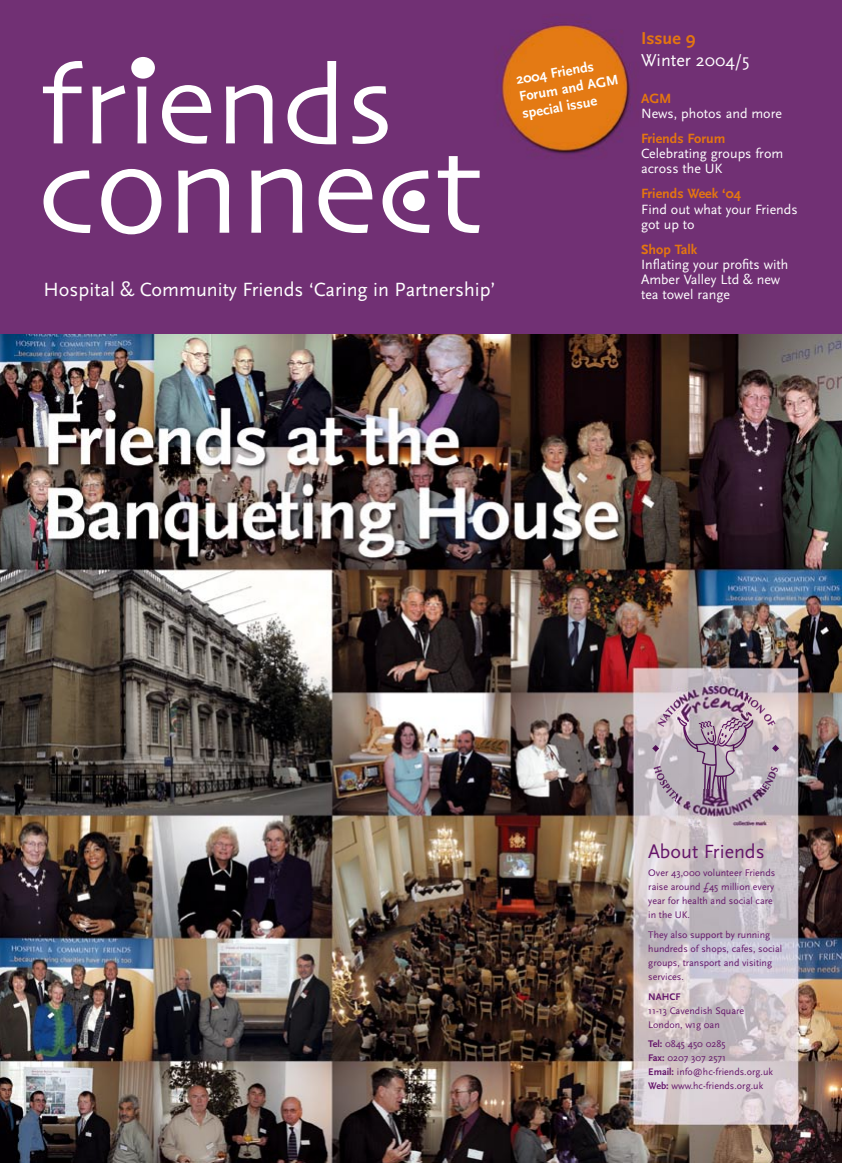
<style>
.page{position:relative;width:842px;height:1163px;background:#fff}
.page>*{position:absolute;margin:0;border:0;box-sizing:border-box;transform-origin:0 0}
.t1{font:20px "Scala Sans";color:#fff}
.t2{font:20px "Scala Sans";color:#65166a}
.t3{font:18px "Scala Sans";color:#fff}
.t4{font:700 18px "Scala Sans";color:#e4760f}
.t5{font:700 14.4px/17.2px "Scala Sans";color:#fff}
.t6{font:14px/15px "Scala Sans";color:#fff}
.t7{font:700 14px "Scala Sans";color:#e4760f}
.t8{font:10px/14px "Scala Sans";color:#65166a}
.t9{font:700 10px "Scala Sans";color:#65166a}
.s1{font-weight:700}
</style>
<div class="page">
<img style="left:0;top:0;width:842px;height:1162px">
<svg style="left:44px;top:170px;width:47px;height:63px"></svg>
<svg style="left:101px;top:169px;width:60px;height:65px"></svg>
<svg style="left:178px;top:169px;width:51px;height:64px"></svg>
<svg style="left:251px;top:169px;width:51px;height:64px"></svg>
<svg style="left:319px;top:169px;width:53px;height:64px"></svg>
<svg style="left:383px;top:170px;width:47px;height:63px"></svg>
<svg style="left:438px;top:156px;width:42px;height:77px"></svg>
<div style="left:403px;top:190px;width:22px;height:21px;background:#fff;border-radius:50%"></div>
<svg style="left:43px;top:61px;width:40px;height:82px"></svg>
<svg style="left:93px;top:85px;width:32px;height:58px"></svg>
<svg style="left:137px;top:78px;width:10px;height:65px"></svg>
<svg style="left:162px;top:85px;width:49px;height:59px"></svg>
<svg style="left:226px;top:85px;width:47px;height:58px"></svg>
<svg style="left:287px;top:61px;width:49px;height:83px"></svg>
<svg style="left:352px;top:86px;width:36px;height:58px"></svg>
<div style="left:131px;top:57px;width:24px;height:22px;background:#fff;border-radius:50%"></div>
<img style="left:678px;top:719px;width:75px;height:70px">
<svg style="left:652px;top:744px;width:7px;height:7px"></svg>
<svg style="left:653px;top:765px;width:25px;height:38px"></svg>
<svg style="left:760px;top:766px;width:18px;height:23px"></svg>
<svg style="left:657px;top:700px;width:20px;height:26px"></svg>
<svg style="left:698px;top:694px;width:81px;height:57px;background:#bda7b5"></svg>
<img style="left:677px;top:789px;width:105px;height:36px">
<img style="left:677px;top:683px;width:70px;height:36px">
<h3 class="t5" style="left:515px;top:72px;width:102px;rotate:-10deg">2004 Friends<br>Forum and AGM special issue</h3>
<h1 class="t1" style="left:44px;top:279px;width:454px">Hospital &amp; Community Friends ‘Caring in Partnership’</h1>
<h2 class="t4" style="left:641px;top:29px;width:56px">Issue 9</h2>
<h2 class="t3" style="left:641px;top:50px;width:110px">Winter 2004/5</h2>
<h3 class="t7" style="left:641px;top:91px;width:32px">AGM</h3>
<h3 class="t6" style="left:641px;top:107px;width:142px">News, photos and more</h3>
<h3 class="t7" style="left:641px;top:131px;width:86px">Friends Forum</h3>
<h3 class="t6" style="left:641px;top:147px;width:144px">Celebrating groups from across the UK</h3>
<h3 class="t7" style="left:641px;top:186px;width:102px">Friends Week ‘04</h3>
<h3 class="t6" style="left:641px;top:202px;width:158px">Find out what your Friends got up to</h3>
<h3 class="t7" style="left:641px;top:241px;width:58px">Shop Talk</h3>
<h3 class="t6" style="left:641px;top:257px;width:149px">Inflating your profits with<br>Amber Valley Ltd &amp; new tea towel range</h3>
<h1 class="t2" style="left:648px;top:840px;width:118px">About Friends</h1>
<p class="t8" style="left:648px;top:866px;width:128px">Over 43,000 volunteer Friends raise around £45 million every year for health and social care in the UK.</p>
<p class="t8" style="left:648px;top:927px;width:135px">They also support by running hundreds of shops, cafes, social groups, transport and visiting services.</p>
<p class="t9" style="left:648px;top:990px;width:34px">NAHCF</p>
<p class="t8" style="left:648px;top:1003px;width:97px">11-13 Cavendish Square<br>London, w1g 0an</p>
<p class="t8" style="left:648px;top:1037px;width:126px"><span class="s1">Tel:</span> 0845 450 0285<br><span class="s1">Fax:</span> 0207 307 2571<br><span class="s1">Email:</span> info@hc-friends.org.uk<br><span class="s1">Web:</span> www.hc-friends.org.uk</p>
</div>
